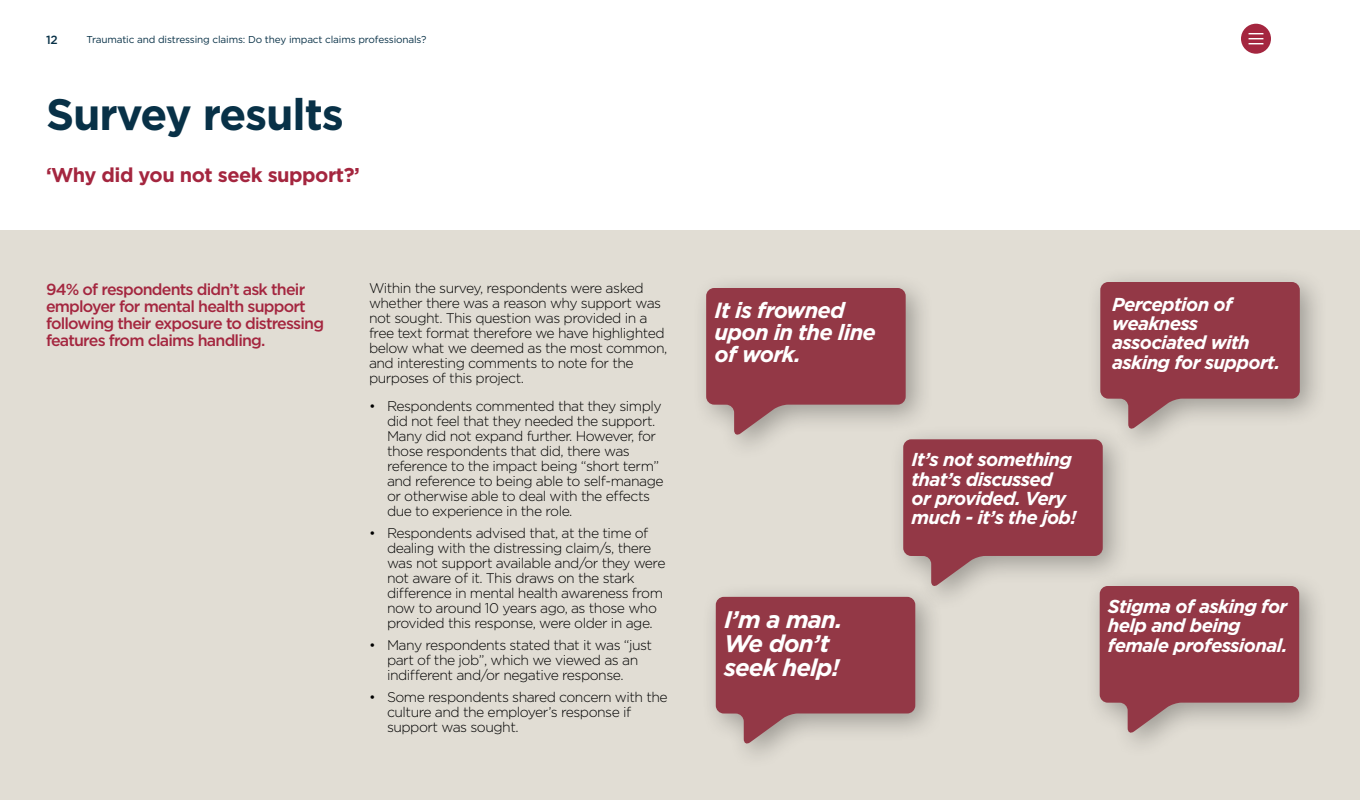
<style>
.page{position:relative;width:1360px;height:800px;background:#fff}
.page>*{position:absolute;margin:0;border:0;box-sizing:border-box;transform-origin:0 0}
.t1{font:700 44px "Gotham";letter-spacing:-.025em;color:#083147}
.t2{font:italic 700 24px/24px "Gotham";letter-spacing:-.035em;color:#fff}
.t3{font:italic 700 22px/22px "Gotham";letter-spacing:-.035em;color:#fff}
.t4{font:700 20px "Gotham";letter-spacing:-.025em;color:#a4263f}
.t5{font:italic 700 18.7px/19.4px "Gotham";letter-spacing:-.035em;color:#fff}
.t6{font:500 16px/17px "Gotham";letter-spacing:-.05em;color:#a4263f}
.t7{font:300 14px/15px "Gotham";letter-spacing:-.035em;color:#000}
.t8{font:500 11.8px "Gotham";color:#083147}
.t9{font:10px "Gotham";letter-spacing:-.015em;color:#083147}
</style>
<div class="page">
<div style="left:1241px;top:24px;width:30px;height:30px;background:#a4263f;border-radius:50%"></div>
<svg style="left:1249px;top:33px;width:14px;height:11px"></svg>
<div style="left:0;top:230px;width:1360px;height:570px;background:#e1ddd4"></div>
<div style="left:1085px;top:267px;width:244px;height:189px;background:#000;opacity:.3"></div>
<div style="left:1084px;top:571px;width:244px;height:189px;background:#000;opacity:.3"></div>
<svg style="left:706px;top:282px;width:594px;height:463px"></svg>
<p class="t8" style="left:46px;top:32px;width:13px">12</p>
<p class="t9" style="left:87px;top:33px;width:341px">Traumatic and distressing claims: Do they impact claims professionals?</p>
<h1 class="t1" style="left:46px;top:85px;width:300px">Survey results</h1>
<h3 class="t4" style="left:46px;top:162px;width:315px">‘Why did you not seek support?’</h3>
<p class="t6" style="left:46px;top:280px;width:280px">94% of respondents didn’t ask their employer for mental health support following their exposure to distressing features from claims handling.</p>
<p class="t7" style="left:369px;top:280px;width:300px">Within the survey, respondents were asked whether there was a reason why support was not sought. This question was provided in a free text format therefore we have highlighted below what we deemed as the most common, and interesting comments to note for the purposes of this project.</p>
<p class="t7" style="left:387px;top:398px;width:278px;text-indent:-18px">• Respondents commented that they simply did not feel that they needed the support.<br>Many did not expand further. However, for those respondents that did, there was reference to the impact being “short term” and reference to being able to self-manage or otherwise able to deal with the effects due to experience in the role.</p>
<p class="t7" style="left:387px;top:525px;width:280px;text-indent:-18px">• Respondents advised that, at the time of dealing with the distressing claim/s, there was not support available and/or they were not aware of it. This draws on the stark difference in mental health awareness from now to around 10 years ago, as those who provided this response, were older in age.</p>
<p class="t7" style="left:387px;top:637px;width:267px;text-indent:-18px">• Many respondents stated that it was “just part of the job”, which we viewed as an indifferent and/or negative response.</p>
<p class="t7" style="left:387px;top:689px;width:282px;text-indent:-18px">• Some respondents shared concern with the culture and the employer’s response if support was sought.</p>
<h3 class="t3" style="left:714px;top:299px;width:163px">It is frowned upon in the line of work.</h3>
<h2 class="t2" style="left:724px;top:607px;width:120px">I’m a man.<br>We don’t seek help!</h2>
<h3 class="t5" style="left:1112px;top:294px;width:170px">Perception of weakness associated with asking for support.</h3>
<h3 class="t5" style="left:912px;top:450px;width:167px">It’s not something that’s discussed or provided. Very much - it’s the job!</h3>
<h3 class="t5" style="left:1108px;top:597px;width:181px">Stigma of asking for help and being female professional.</h3>
</div>
